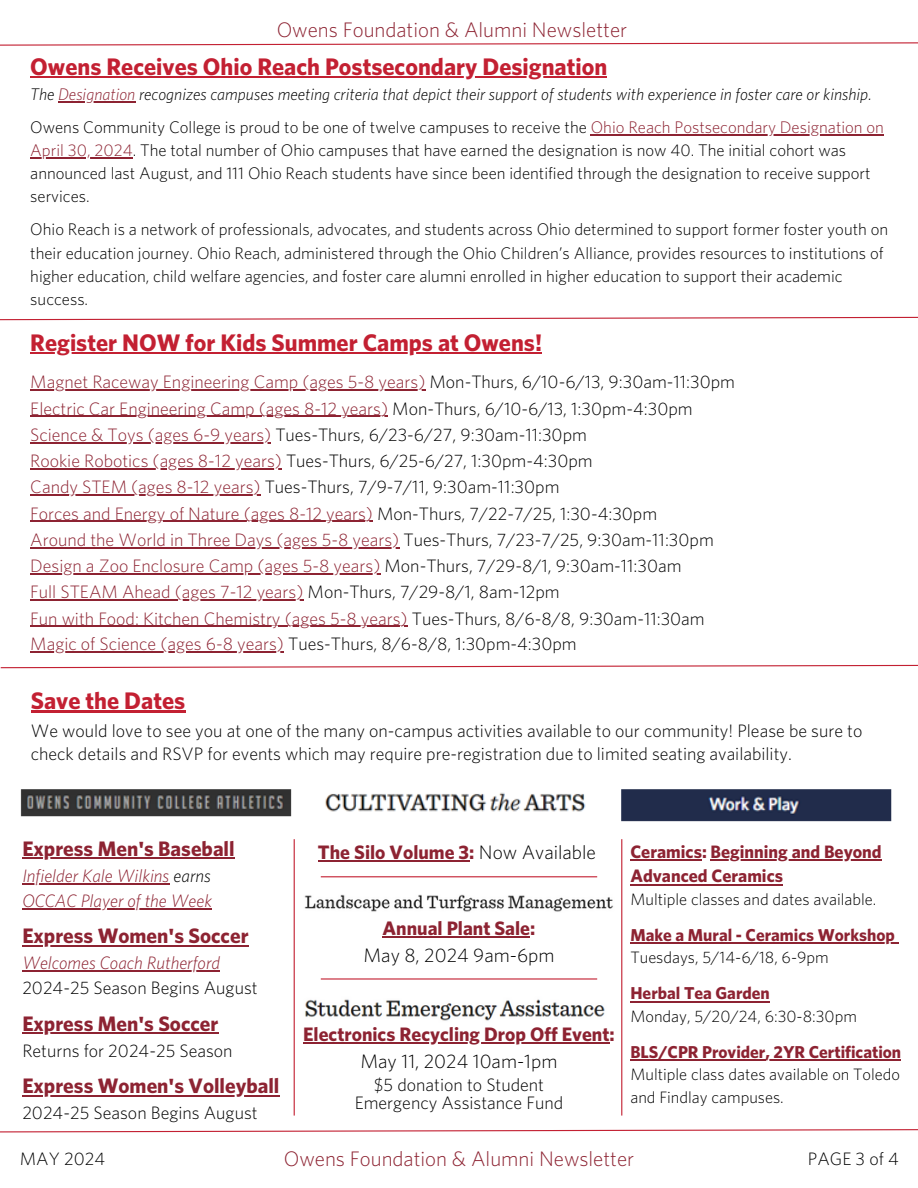
<style>
.page{position:relative;width:918px;height:1188px;background:#fff}
.page>*{position:absolute;margin:0;border:0;box-sizing:border-box;transform-origin:0 0}
.t1{font:700 24px "Whitney";color:#c32032}
.t2{font:700 21px "Whitney";color:#8d2332}
.t3{font:300 21px "Whitney";color:#8d2332}
.t4{font:700 19.5px "Whitney";color:#8d2332}
.t5{font:300 19.5px "Whitney";color:#000}
.t6{font:300 18px/22.4px "Whitney";color:#000}
.t7{font:300 18px "Whitney";color:#8d2332}
.t8{font:italic 300 18px "Whitney";color:#8d2332}
.t9{font:700 18px "Whitney";color:#8d2332}
.t10{font:700 17.25px "Whitney";color:#8d2332}
.t11{font:300 16.8px/23.1px "Whitney";color:#000}
.t12{font:italic 300 16.8px "Whitney";color:#000}
.t13{font:300 16.5px "Whitney";color:#000}
.s1{color:#8d2332}
.s2{color:#000}
.s3{font-weight:300;color:#000}
</style>
<div class="page">
<svg style="left:0;top:664px;width:918px;height:5px"></svg>
<svg style="left:0;top:1129px;width:918px;height:4px"></svg>
<svg style="left:0;top:42px;width:918px;height:4px"></svg>
<img style="left:20px;top:789px;width:872px;height:33px">
<hr style="left:22px;top:857px;width:213px;height:2px;background:#8d2332">
<hr style="left:22px;top:883px;width:147px;height:1px;background:#8d2332">
<hr style="left:22px;top:908px;width:190px;height:1px;background:#8d2332">
<hr style="left:22px;top:945px;width:227px;height:2px;background:#8d2332">
<hr style="left:22px;top:970px;width:198px;height:2px;background:#8d2332">
<hr style="left:22px;top:1032px;width:197px;height:2px;background:#8d2332">
<hr style="left:22px;top:1095px;width:257px;height:2px;background:#8d2332">
<hr style="left:294px;top:839px;width:1px;height:277px;background:#c32032">
<svg style="left:0;top:316px;width:918px;height:5px"></svg>
<img style="left:304px;top:894px;width:309px;height:18px">
<hr style="left:621px;top:839px;width:1px;height:277px;background:#c32032">
<img style="left:305px;top:999px;width:300px;height:22px">
<hr style="left:31px;top:711px;width:154px;height:2px;background:#c32032">
<hr style="left:318px;top:860px;width:151px;height:1px;background:#8d2332">
<hr style="left:630px;top:859px;width:72px;height:2px;background:#8d2332">
<hr style="left:711px;top:859px;width:171px;height:2px;background:#8d2332">
<hr style="left:630px;top:884px;width:153px;height:1px;background:#8d2332">
<hr style="left:630px;top:942px;width:265px;height:2px;background:#8d2332">
<hr style="left:630px;top:1001px;width:140px;height:1px;background:#8d2332">
<hr style="left:630px;top:1059px;width:135px;height:2px;background:#8d2332">
<svg style="left:765px;top:1059px;width:9px;height:2px"></svg>
<hr style="left:774px;top:1059px;width:127px;height:2px;background:#8d2332">
<hr style="left:30px;top:352px;width:512px;height:2px;background:#c32032">
<hr style="left:30px;top:390px;width:395px;height:1px;background:#8d2332">
<hr style="left:30px;top:416px;width:358px;height:1px;background:#8d2332">
<hr style="left:30px;top:442px;width:241px;height:1px;background:#8d2332">
<hr style="left:30px;top:468px;width:252px;height:2px;background:#8d2332">
<hr style="left:30px;top:495px;width:231px;height:1px;background:#8d2332">
<hr style="left:30px;top:521px;width:343px;height:1px;background:#8d2332">
<hr style="left:30px;top:547px;width:369px;height:1px;background:#8d2332">
<hr style="left:30px;top:573px;width:350px;height:2px;background:#8d2332">
<hr style="left:30px;top:600px;width:273px;height:1px;background:#8d2332">
<hr style="left:30px;top:626px;width:378px;height:1px;background:#8d2332">
<hr style="left:30px;top:651px;width:254px;height:2px;background:#8d2332">
<hr style="left:30px;top:76px;width:577px;height:2px;background:#c32032">
<hr style="left:58px;top:101px;width:77px;height:1px;background:#8d2332">
<hr style="left:591px;top:134px;width:293px;height:1px;background:#8d2332">
<hr style="left:30px;top:157px;width:103px;height:2px;background:#8d2332">
<hr style="left:383px;top:936px;width:147px;height:1px;background:#8d2332">
<hr style="left:303px;top:1042px;width:307px;height:2px;background:#8d2332">
<hr style="left:321px;top:978px;width:276px;height:2px;background:#c32032">
<hr style="left:321px;top:876px;width:276px;height:1px;background:#c32032">
<p class="t3" style="left:277px;top:18px;width:352px">Owens Foundation &amp; Alumni Newsletter</p>
<p class="t1" style="left:30px;top:52px;width:578px">Owens Receives Ohio Reach Postsecondary Designation</p>
<h2 class="t12" style="left:30px;top:84px;width:843px">The <span class="s1">Designation</span> recognizes campuses meeting criteria that depict their support of students with experience in foster care or kinship.</h2>
<h3 class="t11" style="left:30px;top:115px;width:855px">Owens Community College is proud to be one of twelve campuses to receive the <span class="s1">Ohio Reach Postsecondary Designation on</span></h3>
<p class="t11" style="left:30px;top:138px;width:842px"><span class="s1">April 30, 2024</span>. The total number of Ohio campuses that have earned the designation is now 40. The initial cohort was announced last August, and 111 Ohio Reach students have since been identified through the designation to receive support services.</p>
<p class="t11" style="left:30px;top:218px;width:859px">Ohio Reach is a network of professionals, advocates, and students across Ohio determined to support former foster youth on their education journey. Ohio Reach, administered through the Ohio Children’s Alliance, provides resources to institutions of higher education, child welfare agencies, and foster care alumni enrolled in higher education to support their academic success.</p>
<p class="t1" style="left:30px;top:328px;width:513px">Register NOW for Kids Summer Camps at Owens!</p>
<p class="t7" style="left:30px;top:372px;width:706px">Magnet Raceway Engineering Camp (ages 5-8 years) <span class="s2">Mon-Thurs, 6/10-6/13, 9:30am-11:30pm</span></p>
<p class="t7" style="left:30px;top:398px;width:664px">Electric Car Engineering Camp (ages 8-12 years) <span class="s2">Mon-Thurs, 6/10-6/13, 1:30pm-4:30pm</span></p>
<p class="t6" style="left:30px;top:423px;width:558px"><span class="s1">Science &amp; Toys (ages 6-9 years)</span> Tues-Thurs, 6/23-6/27, 9:30am-11:30pm</p>
<p class="t6" style="left:30px;top:449px;width:564px"><span class="s1">Rookie Robotics (ages 8-12 years)</span> Tues-Thurs, 6/25-6/27, 1:30pm-4:30pm</p>
<p class="t6" style="left:30px;top:476px;width:531px"><span class="s1">Candy STEM (ages 8-12 years)</span> Tues-Thurs, 7/9-7/11, 9:30am-11:30pm</p>
<p class="t7" style="left:30px;top:503px;width:628px">Forces and Energy of Nature (ages 8-12 years) <span class="s2">Mon-Thurs, 7/22-7/25, 1:30-4:30pm</span></p>
<p class="t7" style="left:30px;top:529px;width:685px">Around the World in Three Days (ages 5-8 years) <span class="s2">Tues-Thurs, 7/23-7/25, 9:30am-11:30pm</span></p>
<p class="t7" style="left:30px;top:555px;width:653px">Design a Zoo Enclosure Camp (ages 5-8 years) <span class="s2">Mon-Thurs, 7/29-8/1, 9:30am-11:30am</span></p>
<p class="t7" style="left:30px;top:582px;width:531px">Full STEAM Ahead (ages 7-12 years) <span class="s2">Mon-Thurs, 7/29-8/1, 8am-12pm</span></p>
<p class="t7" style="left:30px;top:608px;width:676px">Fun with Food: Kitchen Chemistry (ages 5-8 years) <span class="s2">Tues-Thurs, 8/6-8/8, 9:30am-11:30am</span></p>
<h2 class="t6" style="left:30px;top:632px;width:548px"><span class="s1">Magic of Science (ages 6-8 years)</span> Tues-Thurs, 8/6-8/8, 1:30pm-4:30pm</h2>
<h1 class="t1" style="left:31px;top:687px;width:156px">Save the Dates</h1>
<p class="t6" style="left:31px;top:720px;width:833px">We would love to see you at one of the many on-campus activities available to our community! Please be sure to check details and RSVP for events which may require pre-registration due to limited seating availability.</p>
<p class="t2" style="left:22px;top:836px;width:214px">Express Men's Baseball</p>
<p class="t8" style="left:22px;top:865px;width:190px">Infielder Kale Wilkins <span class="s2">earns</span></p>
<p class="t8" style="left:22px;top:890px;width:191px">OCCAC Player of the Week</p>
<p class="t2" style="left:22px;top:923px;width:228px">Express Women's Soccer</p>
<h1 class="t8" style="left:22px;top:953px;width:199px">Welcomes Coach Rutherford</h1>
<p class="t6" style="left:22px;top:977px;width:237px">2024-25 Season Begins August</p>
<p class="t2" style="left:22px;top:1011px;width:198px">Express Men's Soccer</p>
<p class="t6" style="left:22px;top:1039px;width:212px">Returns for 2024-25 Season</p>
<p class="t2" style="left:22px;top:1073px;width:259px">Express Women's Volleyball</p>
<p class="t6" style="left:22px;top:1102px;width:237px">2024-25 Season Begins August</p>
<p class="t6" style="left:20px;top:1148px;width:87px">MAY 2024</p>
<p class="t3" style="left:284px;top:1147px;width:352px">Owens Foundation &amp; Alumni Newsletter</p>
<p class="t6" style="left:808px;top:1148px;width:92px">PAGE 3 of 4</p>
<p class="t4" style="left:318px;top:840px;width:279px">The Silo Volume 3: <span class="s3">Now Available</span></p>
<h2 class="t9" style="left:630px;top:841px;width:253px">Ceramics: Beginning and Beyond</h2>
<p class="t9" style="left:630px;top:865px;width:154px">Advanced Ceramics</p>
<p class="t13" style="left:630px;top:890px;width:247px">Multiple classes and dates available.</p>
<p class="t10" style="left:630px;top:925px;width:266px">Make a Mural - Ceramics Workshop</p>
<p class="t13" style="left:630px;top:948px;width:200px">Tuesdays, 5/14-6/18, 6-9pm</p>
<p class="t10" style="left:630px;top:983px;width:141px">Herbal Tea Garden</p>
<p class="t13" style="left:630px;top:1007px;width:228px">Monday, 5/20/24, 6:30-8:30pm</p>
<p class="t10" style="left:630px;top:1042px;width:272px">BLS/CPR Provider, 2YR Certification</p>
<p class="t13" style="left:630px;top:1065px;width:271px">Multiple class dates available on Toledo</p>
<h2 class="t13" style="left:630px;top:1088px;width:155px">and Findlay campuses.</h2>
<p class="t4" style="left:383px;top:917px;width:154px">Annual Plant Sale:</p>
<p class="t5" style="left:364px;top:944px;width:192px">May 8, 2024 9am-6pm</p>
<p class="t4" style="left:303px;top:1023px;width:313px">Electronics Recycling Drop Off Event:</p>
<p class="t5" style="left:360px;top:1050px;width:199px">May 11, 2024 10am-1pm</p>
<p class="t6" style="left:355px;top:1075px;width:210px;line-height:18px;text-align:center">$5 donation to Student<br>Emergency Assistance Fund</p>
</div>
